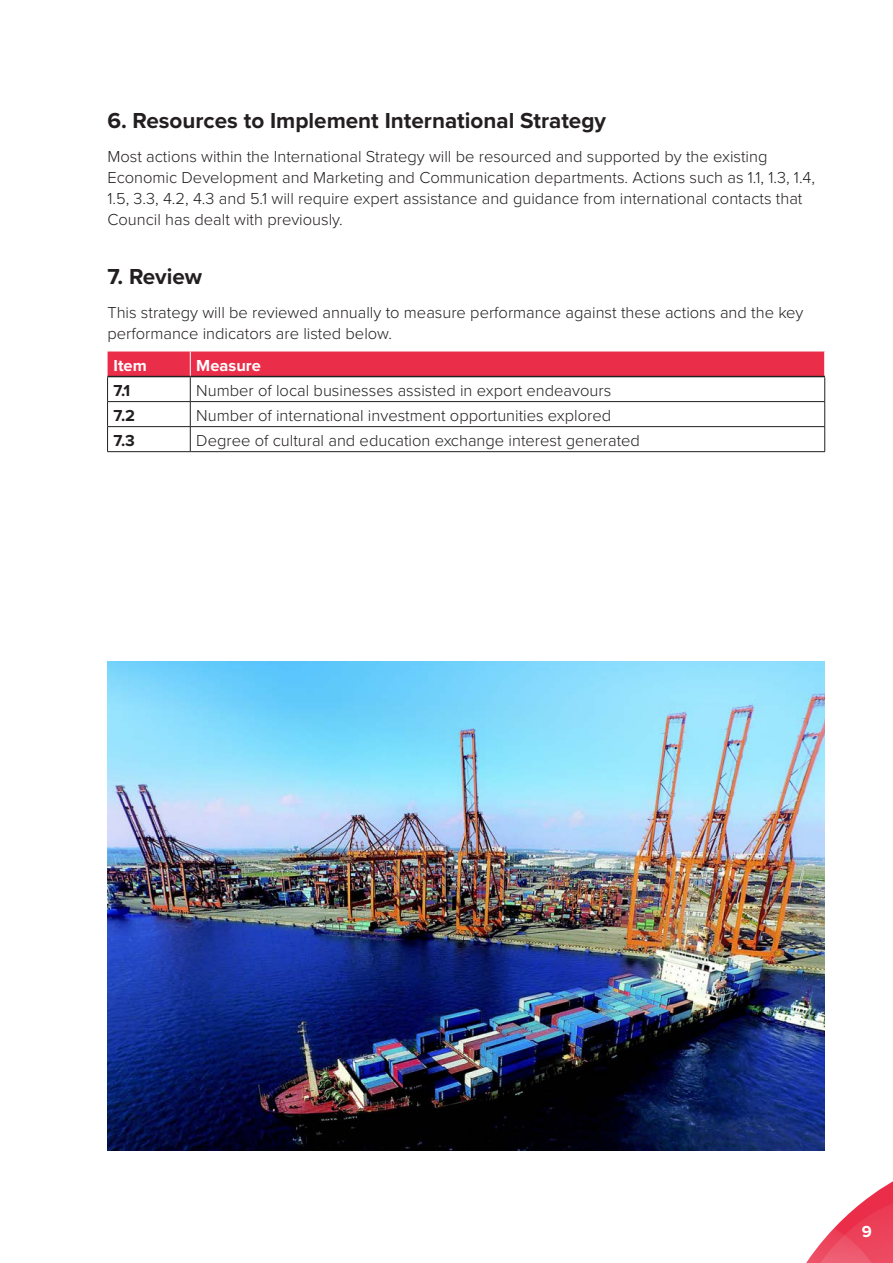
<style>
.page{position:relative;width:893px;height:1263px;background:#fff}
.page>*{position:absolute;margin:0;border:0;box-sizing:border-box;transform-origin:0 0}
.t1{font:700 22.5px "Proxima Nova";color:#231f20}
.Body{font:300 16.5px/21px "Proxima Nova";color:#231f20}
.Body-2{font:700 16.5px "Proxima Nova";color:#fff}
.Body-3{font:700 16.5px "Proxima Nova";color:#231f20}
</style>
<div class="page">
<svg style="left:806px;top:1181px;width:87px;height:82px"></svg>
<hr style="left:107px;top:451px;width:83px;height:1px;background:#231f20">
<hr style="left:190px;top:451px;width:635px;height:1px;background:#231f20">
<svg style="left:107px;top:351px;width:718px;height:100px"></svg>
<hr style="left:107px;top:376px;width:83px;height:1px;background:#231f20">
<hr style="left:190px;top:376px;width:635px;height:1px;background:#231f20">
<img style="left:107px;top:661px;width:718px;height:489px">
<h2 class="t1" style="left:107px;top:104px;width:500px">6. Resources to Implement International Strategy</h2>
<p class="Body" style="left:107px;top:145px;width:709px">Most actions within the International Strategy will be resourced and supported by the existing Economic Development and Marketing and Communication departments. Actions such as 1.1, 1.3, 1.4, 1.5, 3.3, 4.2, 4.3 and 5.1 will require expert assistance and guidance from international contacts that Council has dealt with previously.</p>
<h2 class="t1" style="left:107px;top:260px;width:96px">7. Review</h2>
<p class="Body" style="left:107px;top:301px;width:698px">This strategy will be reviewed annually to measure performance against these actions and the key performance indicators are listed below.</p>
<p class="Body-2" style="left:114px;top:353px;width:35px">Item</p>
<p class="Body-2" style="left:196px;top:353px;width:66px">Measure</p>
<p class="Body-3" style="left:114px;top:378px;width:18px">7.1</p>
<p class="Body" style="left:196px;top:379px;width:416px">Number of local businesses assisted in export endeavours</p>
<p class="Body-3" style="left:114px;top:403px;width:23px">7.2</p>
<p class="Body" style="left:196px;top:404px;width:416px">Number of international investment opportunities explored</p>
<p class="Body-3" style="left:114px;top:428px;width:23px">7.3</p>
<p class="Body" style="left:196px;top:429px;width:445px">Degree of cultural and education exchange interest generated</p>
<p class="Body-2" style="left:862px;top:1219px;width:12px">9</p>
</div>
